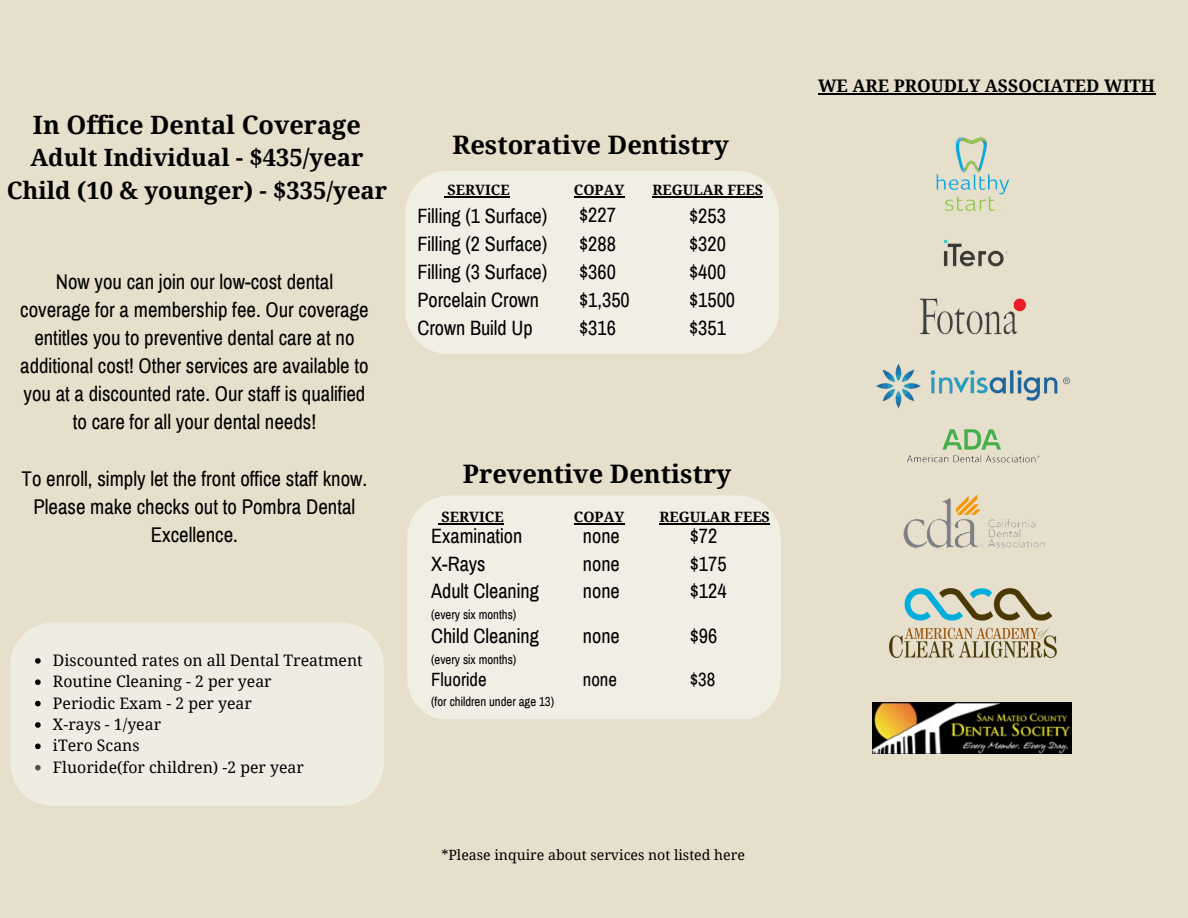
<style>
.page{position:relative;width:1188px;height:918px;background:#e6dfcc}
.page>*{position:absolute;margin:0;border:0;box-sizing:border-box;transform-origin:0 0}
.t1{font:700 25.5px "Noto Serif";color:#000}
.t2{font:700 25.35px "Noto Serif";color:#000}
.t3{font:700 23.85px/32.7px "Noto Serif";color:#000;text-align:center}
.t4{font:20.85px/28.2px "Archivo Narrow";color:#000;text-align:center}
.t5{font:20.25px/28.2px "Archivo Narrow";color:#000}
.t6{font:18.75px "Archivo Narrow";color:#000}
.t7{font:700 17.4px "Noto Serif";color:#000}
.t8{font:15.9px/21.3px "Noto Serif";color:#000}
.t9{font:700 14.25px "Noto Serif";color:#000}
.t10{font:14.1px "Noto Serif";color:#000}
.t11{font:12.75px "Archivo Narrow";color:#000}
</style>
<div class="page">
<img style="left:876px;top:364px;width:194px;height:44px">
<img style="left:907px;top:429px;width:133px;height:34px">
<img style="left:873px;top:703px;width:199px;height:51px">
<img style="left:903px;top:494px;width:142px;height:54px">
<img style="left:943px;top:239px;width:65px;height:28px">
<img style="left:936px;top:137px;width:73px;height:74px">
<img style="left:919px;top:298px;width:108px;height:37px">
<img style="left:889px;top:588px;width:168px;height:69px">
<hr style="left:818px;top:93px;width:337px;height:1px;background:#000">
<div style="left:405px;top:171px;width:374px;height:183px;background:#f1eee4"></div>
<hr style="left:448px;top:196px;width:62px;height:1px;background:#000">
<div style="left:10px;top:623px;width:374px;height:183px;background:#efece2"></div>
<svg style="left:35px;top:658px;width:6px;height:6px"></svg>
<svg style="left:35px;top:679px;width:6px;height:6px"></svg>
<svg style="left:35px;top:701px;width:6px;height:5px"></svg>
<svg style="left:35px;top:722px;width:6px;height:6px"></svg>
<svg style="left:35px;top:744px;width:6px;height:5px"></svg>
<svg style="left:35px;top:765px;width:6px;height:6px"></svg>
<hr style="left:574px;top:196px;width:50px;height:1px;background:#000">
<hr style="left:653px;top:196px;width:110px;height:1px;background:#000">
<div style="left:407px;top:496px;width:374px;height:223px;background:#f1eee4"></div>
<hr style="left:442px;top:523px;width:62px;height:2px;background:#000">
<hr style="left:574px;top:523px;width:50px;height:2px;background:#000">
<hr style="left:659px;top:523px;width:111px;height:2px;background:#000">
<p class="t2" style="left:33px;top:106px;width:329px">In Office Dental Coverage</p>
<p class="t3" style="left:7px;top:141px;width:382px">Adult Individual - $435/year<br>Child (10 &amp; younger) - $335/year</p>
<p class="t4" style="left:20px;top:268px;width:350px">Now you can join our low-cost dental coverage for a membership fee. Our coverage entitles you to preventive dental care at no additional cost! Other services are available to you at a discounted rate. Our staff is qualified to care for all your dental needs!</p>
<p class="t4" style="left:22px;top:465px;width:347px">To enroll, simply let the front office staff know.<br>Please make checks out to Pombra Dental<br>Excellence.</p>
<p class="t8" style="left:53px;top:649px;width:311px">Discounted rates on all Dental Treatment<br>Routine Cleaning - 2 per year<br>Periodic Exam - 2 per year<br>X-rays - 1/year<br>iTero Scans<br>Fluoride(for children) -2 per year</p>
<p class="t1" style="left:452px;top:127px;width:278px">Restorative Dentistry</p>
<p class="t9" style="left:448px;top:180px;width:64px">SERVICE</p>
<p class="t5" style="left:418px;top:202px;width:131px">Filling (1 Surface)<br>Filling (2 Surface)<br>Filling (3 Surface)<br>Porcelain Crown<br>Crown Build Up</p>
<p class="t9" style="left:574px;top:180px;width:52px">COPAY</p>
<p class="t9" style="left:653px;top:180px;width:112px">REGULAR FEES</p>
<p class="t5" style="left:579px;top:202px;width:52px">$227 $288 $360 $1,350 $316</p>
<p class="t5" style="left:689px;top:202px;width:48px">$253 $320 $400 $1500 $351</p>
<p class="t1" style="left:463px;top:456px;width:270px">Preventive Dentistry</p>
<p class="t9" style="left:442px;top:507px;width:64px">SERVICE</p>
<p class="t9" style="left:574px;top:507px;width:52px">COPAY</p>
<p class="t9" style="left:659px;top:507px;width:112px">REGULAR FEES</p>
<p class="t5" style="left:431px;top:522px;width:109px;line-height:27.6px">Examination<br>X-Rays<br>Adult Cleaning</p>
<p class="t11" style="left:431px;top:608px;width:87px">(every six months)</p>
<p class="t5" style="left:431px;top:622px;width:109px">Child Cleaning</p>
<p class="t11" style="left:431px;top:653px;width:87px">(every six months)</p>
<p class="t6" style="left:431px;top:670px;width:57px">Fluoride</p>
<p class="t11" style="left:431px;top:695px;width:125px">(for children under age 13)</p>
<p class="t5" style="left:690px;top:522px;width:38px;line-height:27.6px">$72 $175 $124</p>
<p class="t5" style="left:690px;top:622px;width:29px">$96</p>
<p class="t6" style="left:690px;top:670px;width:27px">$38</p>
<p class="t5" style="left:583px;top:522px;width:38px;line-height:27.6px;text-align:justify">none none none</p>
<p class="t5" style="left:583px;top:622px;width:38px">none</p>
<p class="t6" style="left:583px;top:670px;width:36px">none</p>
<p class="t10" style="left:441px;top:845px;width:305px">*Please inquire about services not listed here</p>
<p class="t7" style="left:818px;top:73px;width:339px">WE ARE PROUDLY ASSOCIATED WITH</p>
</div>
